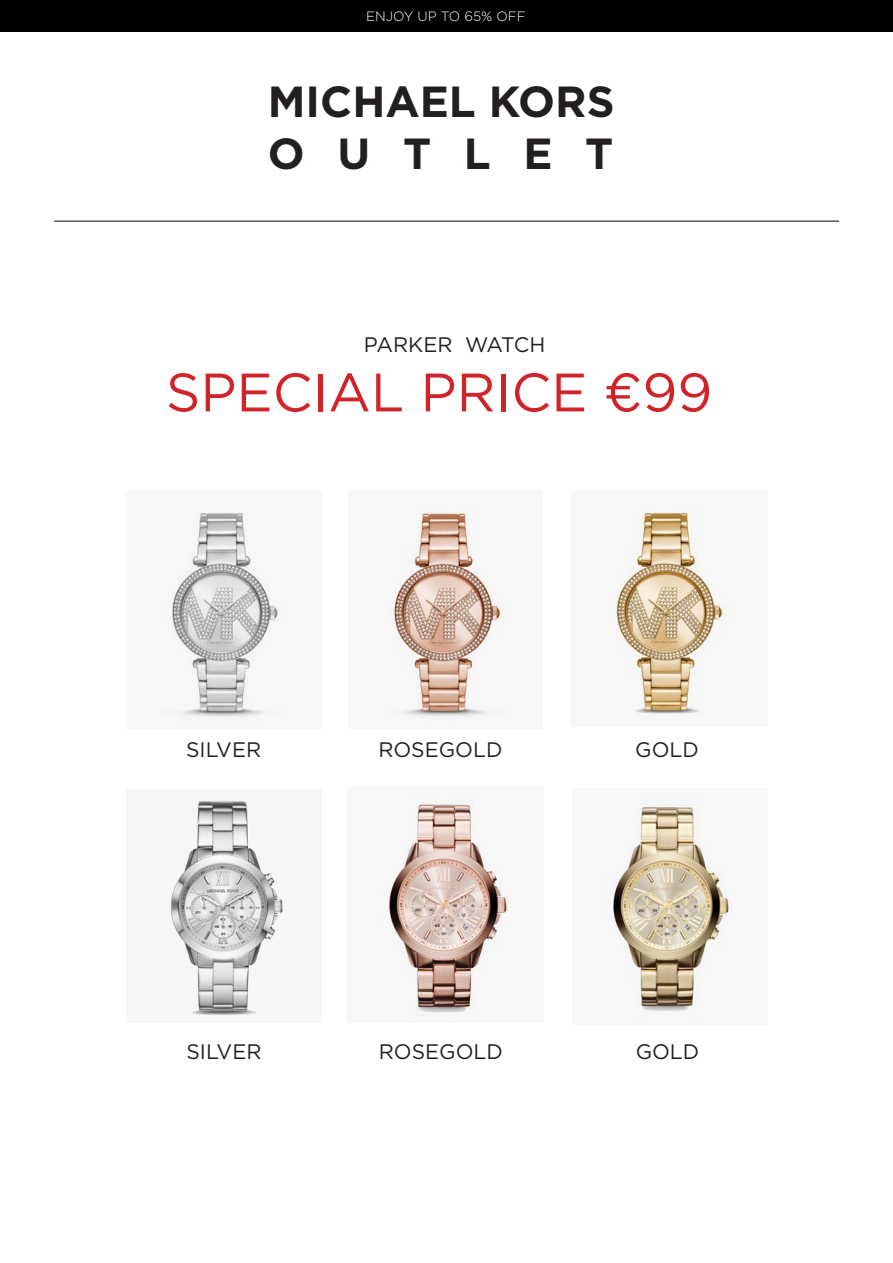
<style>
.page{position:relative;width:893px;height:1263px;background:#fff}
.page>*{position:absolute;margin:0;border:0;box-sizing:border-box;transform-origin:0 0}
.t1{font:54px "Gotham";color:#d1232a}
.t2{font:700 43.5px "Gotham";color:#231f20}
.t3{font:21px "Gotham";color:#231f20}
.t4{font:300 13.5px "Gotham";color:#fff}
</style>
<div class="page">
<div style="left:0;top:0;width:893px;height:32px;background:#000"></div>
<hr style="left:54px;top:221px;width:785px;height:1px;background:#000">
<img style="left:172px;top:512px;width:110px;height:205px">
<img style="left:391px;top:511px;width:119px;height:209px">
<img style="left:612px;top:511px;width:121px;height:210px">
<img style="left:170px;top:800px;width:113px;height:216px">
<img style="left:382px;top:796px;width:127px;height:221px">
<img style="left:606px;top:797px;width:128px;height:215px">
<p class="t4" style="left:366px;top:8px;width:161px">ENJOY UP TO 65% OFF</p>
<p class="t2" style="left:268px;top:72px;width:348px">MICHAEL KORS</p>
<p class="t2" style="left:268px;top:125px;width:347px">OUTLET</p>
<p class="t3" style="left:364px;top:331px;width:183px">PARKER WATCH</p>
<p class="t1" style="left:166px;top:358px;width:548px">SPECIAL PRICE €99</p>
<p class="t3" style="left:186px;top:736px;width:77px">SILVER</p>
<p class="t3" style="left:378px;top:736px;width:126px">ROSEGOLD</p>
<p class="t3" style="left:635px;top:736px;width:65px">GOLD</p>
<p class="t3" style="left:187px;top:1038px;width:77px">SILVER</p>
<p class="t3" style="left:379px;top:1038px;width:126px">ROSEGOLD</p>
<p class="t3" style="left:636px;top:1038px;width:65px">GOLD</p>
</div>
